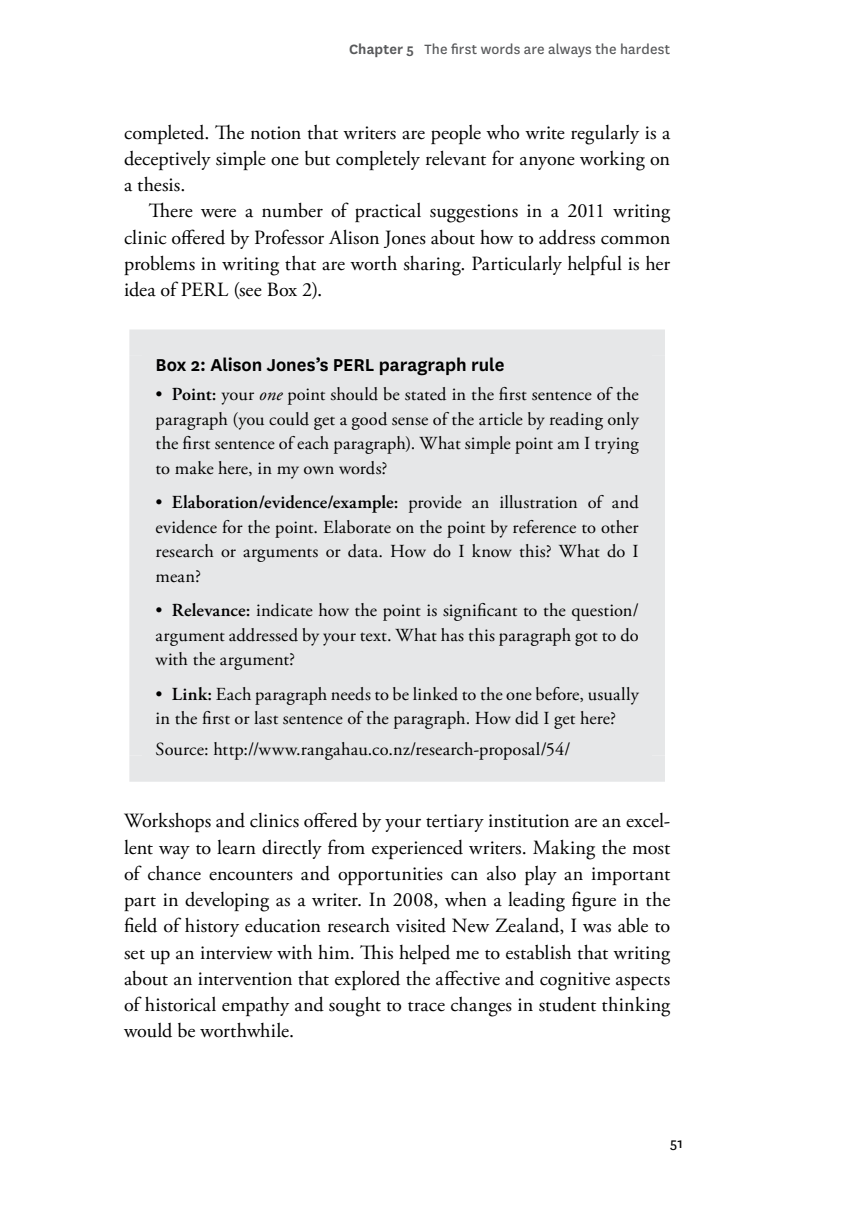
<style>
.page{position:relative;width:844px;height:1211px;background:#fff}
.page>*{position:absolute;margin:0;border:0;box-sizing:border-box;transform-origin:0 0}
.t1{font:20.12px/26.2px "Adobe Garamond Pro";color:#000;text-align:justify}
.t2{font:600 20.12px "National";color:#000}
.t3{font:18.38px/24.5px "Adobe Garamond Pro";letter-spacing:.005em;color:#000;text-align:justify}
.t4{font:15.75px "National";letter-spacing:.01em;color:#58595b}
.t5{font:15.75px "National";color:#000}
.s1{font-weight:600}
.s2{font-size:21px}
.s3{font-style:italic}
</style>
<div class="page">
<div style="left:142px;top:342px;width:509px;height:426px;background:#e6e7e8"></div>
<div style="left:129px;top:329px;width:535px;height:27px;background:#e6e7e8"></div>
<div style="left:129px;top:356px;width:27px;height:399px;background:#e6e7e8"></div>
<div style="left:638px;top:356px;width:26px;height:399px;background:#e6e7e8"></div>
<div style="left:129px;top:755px;width:535px;height:26px;background:#e6e7e8"></div>
<p class="t4" style="left:349px;top:39px;width:322px"><span class="s1">Chapter 5</span> The first words are always the hardest</p>
<p class="t1" style="left:124px;top:120px;width:547px">completed. The notion that writers are people who write regularly is a deceptively simple one but completely relevant for anyone working on a thesis.</p>
<p class="t1" style="left:124px;top:199px;width:547px;text-indent:25px">There were a number of practical suggestions in a 2011 writing clinic offered by Professor Alison Jones about how to address common problems in writing that are worth sharing. Particularly helpful is her idea of PERL (see Box 2)<span class="s2">.</span></p>
<p class="t2" style="left:156px;top:351px;width:350px">Box 2: Alison Jones’s PERL paragraph rule</p>
<p class="t3" style="left:156px;top:383px;width:484px">• <span class="s1">Point:</span> your <span class="s3">one</span> point should be stated in the first sentence of the paragraph (you could get a good sense of the article by reading only the first sentence of each paragraph). What simple point am I trying to make here, in my own words?</p>
<p class="t3" style="left:156px;top:491px;width:484px">• <span class="s1">Elaboration/evidence/example:</span> provide an illustration of and evidence for the point. Elaborate on the point by reference to other research or arguments or data. How do I know this? What do I mean?</p>
<p class="t3" style="left:156px;top:598px;width:484px">• <span class="s1">Relevance:</span> indicate how the point is significant to the question/ argument addressed by your text. What has this paragraph got to do with the argument?</p>
<p class="t3" style="left:156px;top:682px;width:484px">• <span class="s1">Link:</span> Each paragraph needs to be linked to the one before, usually in the first or last sentence of the paragraph. How did I get here?</p>
<p class="t3" style="left:156px;top:738px;width:416px">Source: http://www.rangahau.co.nz/research-proposal/54/</p>
<p class="t1" style="left:124px;top:808px;width:547px">Workshops and clinics offered by your tertiary institution are an excel&shy;lent way to learn directly from experienced writers. Making the most of chance encounters and opportunities can also play an important part in developing as a writer. In 2008, when a leading figure in the field of history education research visited New Zealand, I was able to set up an interview with him. This helped me to establish that writing about an intervention that explored the affective and cognitive aspects of historical empathy and sought to trace changes in student thinking would be worthwhile.</p>
<p class="t5" style="left:670px;top:1132px;width:14px">51</p>
</div>
